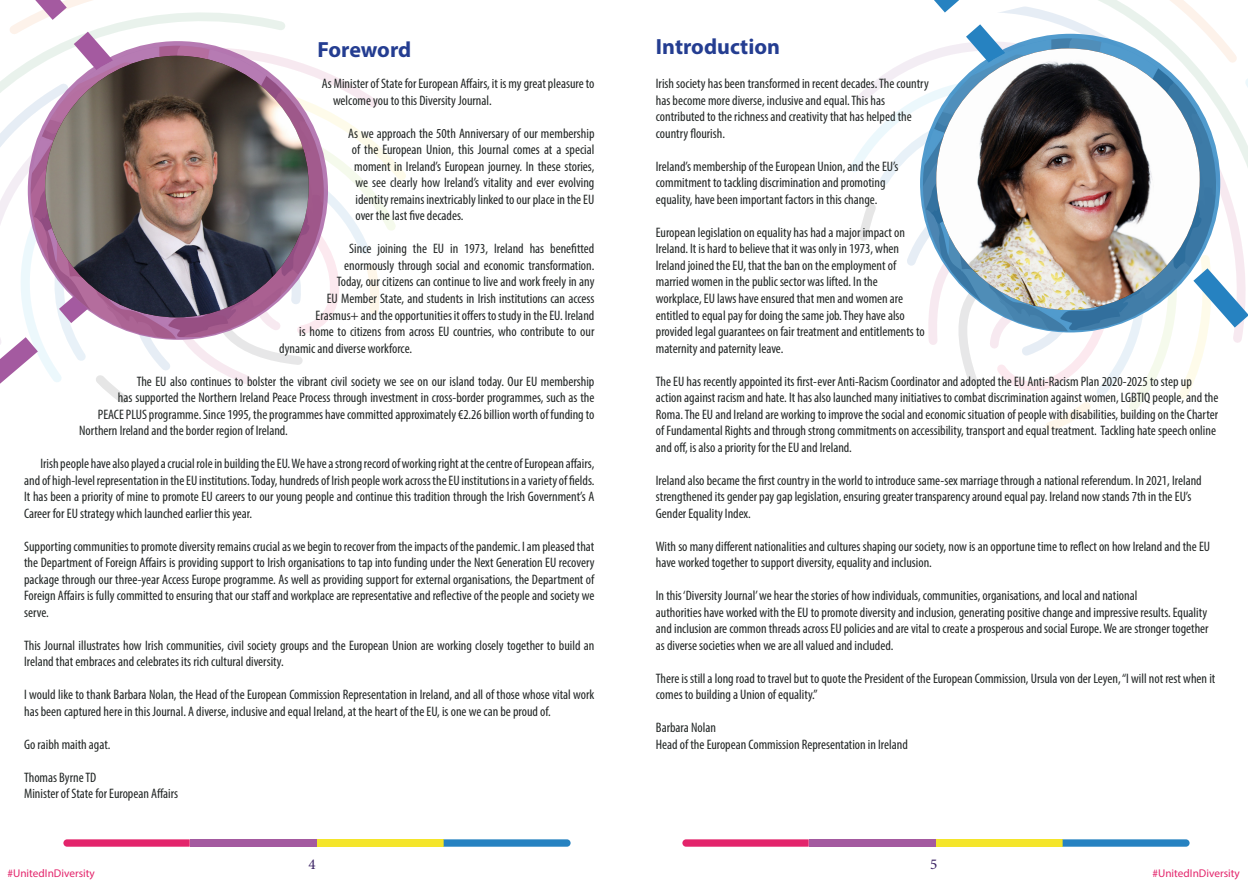
<style>
.page{position:relative;width:1248px;height:886px;background:#fff}
.page>*{position:absolute;margin:0;border:0;box-sizing:border-box;transform-origin:0 0}
.Heading{font:700 22px "Myriad Pro";color:#243d91}
.t1{font:15px "Minion Pro";color:#381f61}
.Heading-2{font:condensed 13.75px/16.5px "Myriad Pro";color:#212524}
.t2{font:11.25px "Myriad Pro";color:#e3246b}
</style>
<div class="page">
<svg style="left:682px;top:839px;width:126px;height:8px"></svg>
<div style="left:808px;top:839px;width:127px;height:8px;background:#a45aa0"></div>
<div style="left:935px;top:839px;width:127px;height:8px;background:#f4e52b"></div>
<svg style="left:1062px;top:839px;width:127px;height:8px"></svg>
<svg style="left:63px;top:839px;width:127px;height:8px"></svg>
<div style="left:190px;top:839px;width:127px;height:8px;background:#a45aa0"></div>
<div style="left:317px;top:839px;width:126px;height:8px;background:#f4e52b"></div>
<svg style="left:443px;top:839px;width:127px;height:8px"></svg>
<svg style="left:850px;top:0;width:397px;height:431px"></svg>
<svg style="left:924px;top:38px;width:291px;height:290px;background:#407fac"></svg>
<div style="left:919px;top:34px;width:301px;height:298px;border:9px solid #2682c1;border-radius:50%"></div>
<img style="left:936px;top:48px;width:263px;height:262px">
<svg style="left:0;top:0;width:406px;height:384px"></svg>
<svg style="left:0;top:180px;width:220px;height:223px"></svg>
<svg style="left:32px;top:46px;width:291px;height:289px;background:#a45f92"></svg>
<div style="left:28px;top:41px;width:300px;height:299px;border:9px solid #a45aa0;border-radius:50%"></div>
<img style="left:45px;top:56px;width:264px;height:261px">
<p class="Heading" style="left:317px;top:36px;width:95px">Foreword</p>
<p class="Heading-2" style="left:333px;top:75px;width:263px;text-indent:-11px">As Minister of State for European Affairs, it is my great pleasure to welcome you to this Diversity Journal.</p>
<p class="Heading-2" style="left:348px;top:125px;width:248px;text-align:justify">As we approach the 50th Anniversary of our membership of the European Union, this Journal comes at a special moment in Ireland’s European journey. In these stories, we see clearly how Ireland’s vitality and ever evolving identity remains inextricably linked to our place in the EU over the last five decades.</p>
<p class="Heading-2" style="left:349px;top:240px;width:247px">Since joining the EU in 1973, Ireland has benefitted</p>
<p class="Heading-2" style="left:344px;top:257px;width:252px">enormously through social and economic transformation.</p>
<p class="Heading-2" style="left:337px;top:273px;width:259px">Today, our citizens can continue to live and work freely in any</p>
<p class="Heading-2" style="left:327px;top:290px;width:269px">EU Member State, and students in Irish institutions can access</p>
<p class="Heading-2" style="left:315px;top:306px;width:280px">Erasmus+ and the opportunities it offers to study in the EU. Ireland</p>
<p class="Heading-2" style="left:299px;top:323px;width:297px">is home to citizens from across EU countries, who contribute to our</p>
<p class="Heading-2" style="left:279px;top:339px;width:134px">dynamic and diverse workforce.</p>
<p class="Heading-2" style="left:137px;top:372px;width:459px">The EU also continues to bolster the vibrant civil society we see on our island today. Our EU membership</p>
<p class="Heading-2" style="left:118px;top:389px;width:478px">has supported the Northern Ireland Peace Process through investment in cross-border programmes, such as the</p>
<p class="Heading-2" style="left:98px;top:405px;width:498px">PEACE PLUS programme. Since 1995, the programmes have committed approximately €2.26 billion worth of funding to</p>
<p class="Heading-2" style="left:79px;top:422px;width:210px">Northern Ireland and the border region of Ireland.</p>
<p class="Heading-2" style="left:24px;top:455px;width:572px;text-align:justify;text-indent:16px">Irish people have also played a crucial role in building the EU. We have a strong record of working right at the centre of European affairs, and of high-level representation in the EU institutions. Today, hundreds of Irish people work across the EU institutions in a variety of fields.<br>It has been a priority of mine to promote EU careers to our young people and continue this tradition through the Irish Government’s A Career for EU strategy which launched earlier this year.</p>
<p class="Heading-2" style="left:24px;top:537px;width:572px;text-align:justify">Supporting communities to promote diversity remains crucial as we begin to recover from the impacts of the pandemic. I am pleased that the Department of Foreign Affairs is providing support to Irish organisations to tap into funding under the Next Generation EU recovery package through our three-year Access Europe programme. As well as providing support for external organisations, the Department of Foreign Affairs is fully committed to ensuring that our staff and workplace are representative and reflective of the people and society we serve.</p>
<p class="Heading-2" style="left:24px;top:636px;width:572px">This Journal illustrates how Irish communities, civil society groups and the European Union are working closely together to build an<br>Ireland that embraces and celebrates its rich cultural diversity.</p>
<p class="Heading-2" style="left:24px;top:686px;width:572px">I would like to thank Barbara Nolan, the Head of the European Commission Representation in Ireland, and all of those whose vital work has been captured here in this Journal. A diverse, inclusive and equal Ireland, at the heart of the EU, is one we can be proud of.</p>
<p class="Heading-2" style="left:24px;top:735px;width:88px">Go raibh maith agat.</p>
<p class="Heading-2" style="left:24px;top:768px;width:74px">Thomas Byrne TD</p>
<p class="Heading-2" style="left:24px;top:785px;width:155px">Minister of State for European Affairs</p>
<p class="Heading" style="left:656px;top:33px;width:126px">Introduction</p>
<p class="Heading-2" style="left:656px;top:75px;width:274px">Irish society has been transformed in recent decades. The country has become more diverse, inclusive and equal. This has contributed to the richness and creativity that has helped the country flourish.</p>
<p class="Heading-2" style="left:656px;top:158px;width:244px">Ireland’s membership of the European Union, and the EU’s commitment to tackling discrimination and promoting equality, have been important factors in this change.</p>
<p class="Heading-2" style="left:656px;top:224px;width:251px">European legislation on equality has had a major impact on Ireland. It is hard to believe that it was only in 1973, when Ireland joined the EU, that the ban on the employment of married women in the public sector was lifted. In the</p>
<p class="Heading-2" style="left:656px;top:290px;width:249px">workplace, EU laws have ensured that men and women are</p>
<p class="Heading-2" style="left:656px;top:306px;width:250px">entitled to equal pay for doing the same job. They have also</p>
<p class="Heading-2" style="left:656px;top:323px;width:270px">provided legal guarantees on fair treatment and entitlements to maternity and paternity leave.</p>
<p class="Heading-2" style="left:656px;top:372px;width:564px">The EU has recently appointed its first-ever Anti-Racism Coordinator and adopted the EU Anti-Racism Plan 2020-2025 to step up action against racism and hate. It has also launched many initiatives to combat discrimination against women, LGBTIQ people, and the Roma. The EU and Ireland are working to improve the social and economic situation of people with disabilities, building on the Charter of Fundamental Rights and through strong commitments on accessibility, transport and equal treatment. Tackling hate speech online and off, is also a priority for the EU and Ireland.</p>
<p class="Heading-2" style="left:656px;top:471px;width:547px">Ireland also became the first country in the world to introduce same-sex marriage through a national referendum. In 2021, Ireland strengthened its gender pay gap legislation, ensuring greater transparency around equal pay. Ireland now stands 7th in the EU’s<br>Gender Equality Index.</p>
<p class="Heading-2" style="left:656px;top:537px;width:555px">With so many different nationalities and cultures shaping our society, now is an opportune time to reflect on how Ireland and the EU have worked together to support diversity, equality and inclusion.</p>
<p class="Heading-2" style="left:656px;top:587px;width:483px">In this ‘Diversity Journal’ we hear the stories of how individuals, communities, organisations, and local and national</p>
<p class="Heading-2" style="left:656px;top:603px;width:554px;text-align:justify">authorities have worked with the EU to promote diversity and inclusion, generating positive change and impressive results. Equality and inclusion are common threads across EU policies and are vital to create a prosperous and social Europe. We are stronger together as diverse societies when we are all valued and included.</p>
<p class="Heading-2" style="left:656px;top:669px;width:561px">There is still a long road to travel but to quote the President of the European Commission, Ursula von der Leyen, “I will not rest when it comes to building a Union of equality.”</p>
<p class="Heading-2" style="left:656px;top:719px;width:62px">Barbara Nolan</p>
<p class="Heading-2" style="left:656px;top:735px;width:253px">Head of the European Commission Representation in Ireland</p>
<p class="t1" style="left:308px;top:854px;width:9px">4</p>
<p class="t1" style="left:930px;top:854px;width:9px">5</p>
<p class="t2" style="left:8px;top:866px;width:89px">#UnitedInDiversity</p>
<p class="t2" style="left:1152px;top:866px;width:89px">#UnitedInDiversity</p>
</div>
